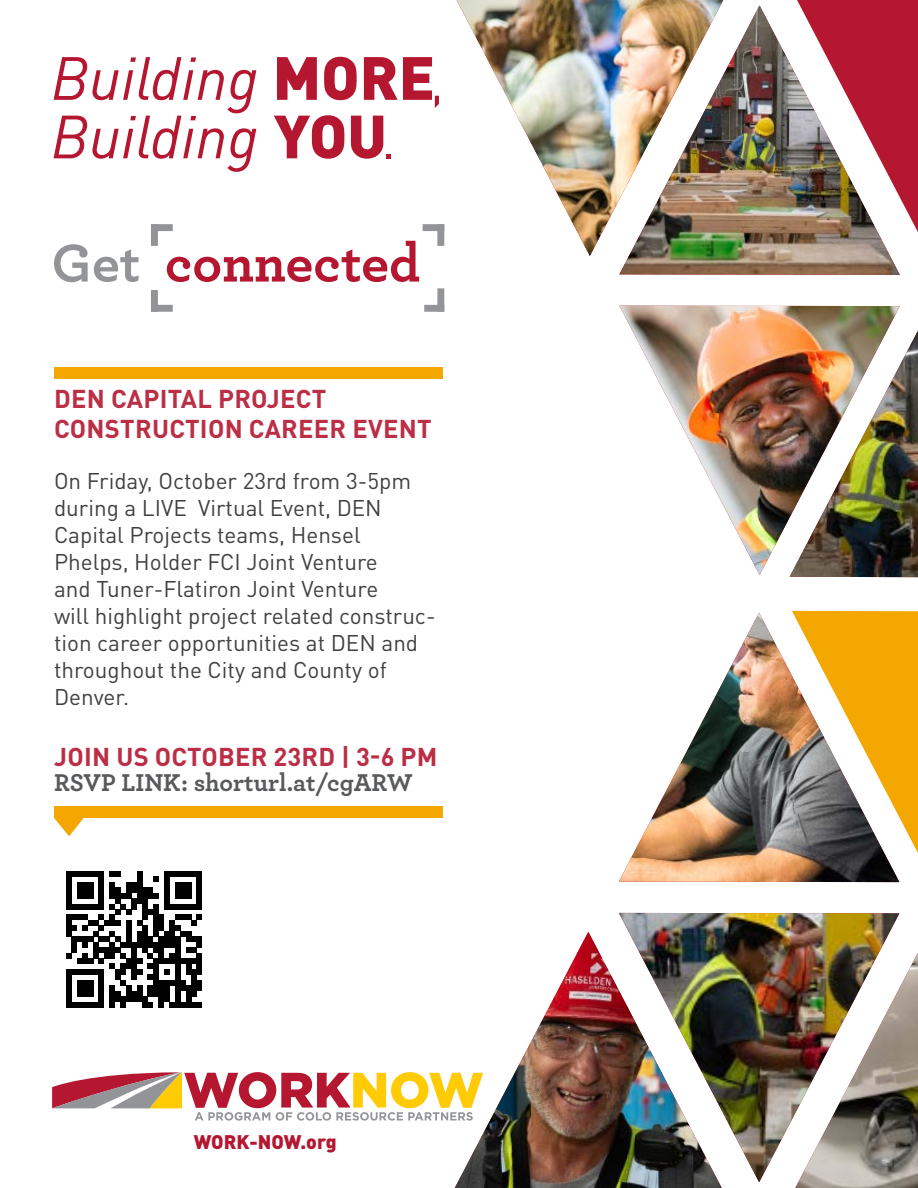
<style>
.page{position:relative;width:918px;height:1188px;background:#fff}
.page>*{position:absolute;margin:0;border:0;box-sizing:border-box;transform-origin:0 0}
.t1{font:italic 60px/58.5px "DINOT";color:#b51630}
.t2{font:700 55.8px "Archer";color:#b51630}
.t3{font:700 25.5px/30.6px "DINOT";letter-spacing:.01em;color:#bc2e45}
.t4{font:700 25.5px "Archer";color:#58595b}
.t5{font:22.5px/27px "DINOT";color:#414042}
.t6{font:900 19.5px "DINOT";color:#b51630}
.s1{font-weight:900;font-style:normal}
.s2{font-weight:300;font-style:normal}
.s3{color:#939497}
</style>
<div class="page">
<img style="left:457px;top:0;width:266px;height:256px">
<svg style="left:797px;top:0;width:121px;height:232px;background:#b9253d"></svg>
<img style="left:619px;top:5px;width:281px;height:270px">
<img style="left:619px;top:306px;width:281px;height:269px">
<img style="left:795px;top:953px;width:123px;height:235px">
<img style="left:455px;top:932px;width:267px;height:256px">
<img style="left:619px;top:913px;width:280px;height:269px">
<img style="left:619px;top:613px;width:280px;height:269px">
<img style="left:790px;top:331px;width:128px;height:246px">
<svg style="left:792px;top:611px;width:126px;height:242px"></svg>
<div style="left:54px;top:367px;width:389px;height:11px;background:#f4a700"></div>
<svg style="left:52px;top:1072px;width:431px;height:49px"></svg>
<div style="left:151px;top:224px;width:7px;height:22px;background:#939497"></div>
<div style="left:151px;top:224px;width:22px;height:7px;background:#939497"></div>
<div style="left:151px;top:290px;width:7px;height:22px;background:#939497"></div>
<div style="left:151px;top:305px;width:22px;height:7px;background:#939497"></div>
<div style="left:437px;top:224px;width:7px;height:22px;background:#939497"></div>
<div style="left:423px;top:224px;width:21px;height:7px;background:#939497"></div>
<div style="left:437px;top:288px;width:7px;height:24px;background:#939497"></div>
<div style="left:424px;top:305px;width:20px;height:7px;background:#939497"></div>
<div style="left:54px;top:806px;width:389px;height:12px;background:#f4a700"></div>
<svg style="left:54px;top:818px;width:30px;height:18px"></svg>
<svg style="left:66px;top:871px;width:136px;height:136px"></svg>
<h1 class="t1" style="left:51px;top:48px;width:396px">Building <span class="s1">MORE</span><span class="s2">,<br></span>Building <span class="s1">YOU</span><span class="s2">.</span></h1>
<h2 class="t2" style="left:51px;top:219px;width:370px"><span class="s3">Get</span> connected</h2>
<p class="t3" style="left:54px;top:382px;width:379px">DEN CAPITAL PROJECT<br>CONSTRUCTION CAREER EVENT</p>
<p class="t5" style="left:54px;top:467px;width:383px">On Friday, October 23rd from 3-5pm during a LIVE Virtual Event, DEN<br>Capital Projects teams, Hensel<br>Phelps, Holder FCI Joint Venture<br>and Tuner-Flatiron Joint Venture<br>will highlight project related construc&shy;tion career opportunities at DEN and throughout the City and County of<br>Denver.</p>
<p class="t3" style="left:54px;top:741px;width:385px">JOIN US OCTOBER 23RD | 3-6 PM</p>
<p class="t4" style="left:54px;top:763px;width:360px">RSVP LINK: shorturl.at/cgARW</p>
<p class="t6" style="left:194px;top:1129px;width:144px">WORK-NOW.org</p>
</div>
